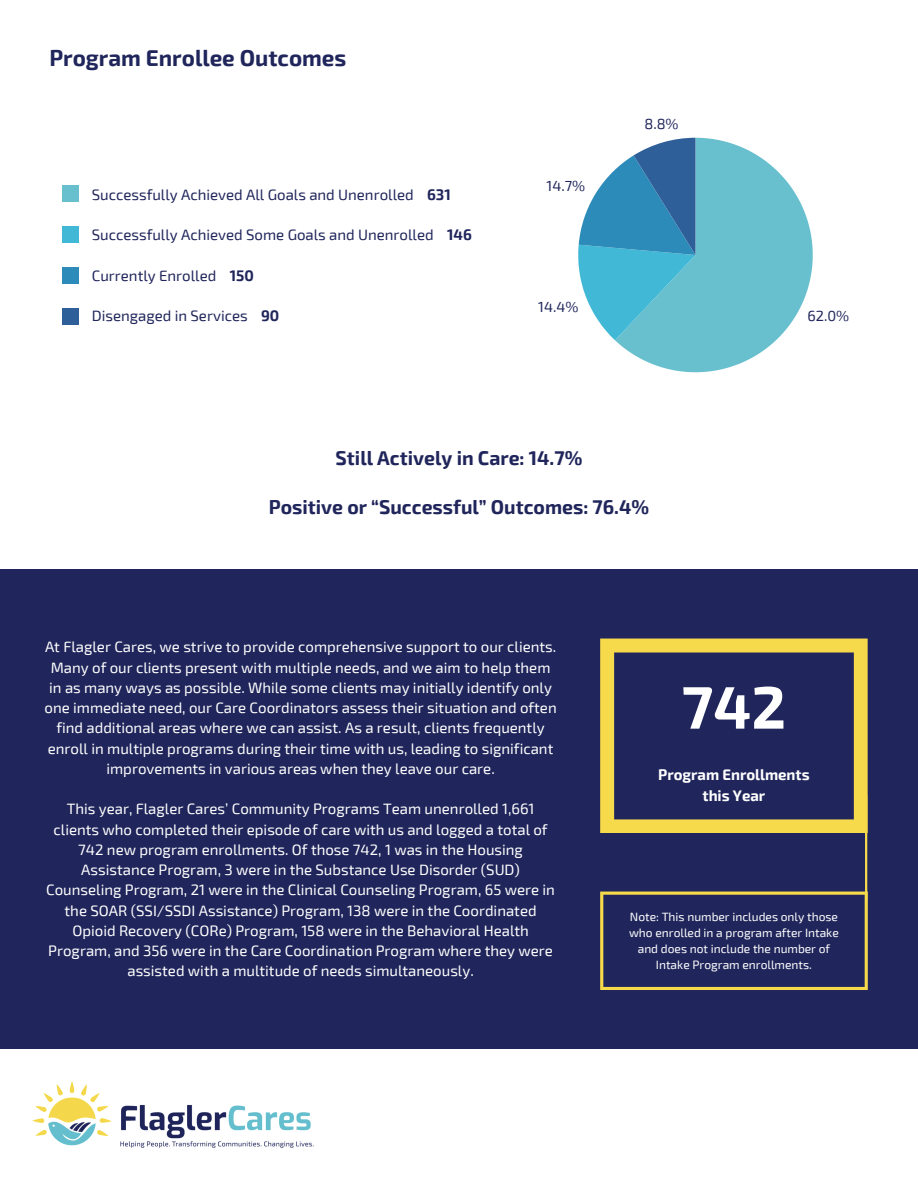
<style>
.page{position:relative;width:918px;height:1188px;background:#fff}
.page>*{position:absolute;margin:0;border:0;box-sizing:border-box;transform-origin:0 0}
.t1{font:700 60px "Exo 2";color:#fff}
.t2{font:700 22.5px "Exo 2";color:#20265b}
.t3{font:700 19.5px "Exo 2";color:#20265b}
.t4{font:15px/20.2px "Exo 2";color:#fff;text-align:center}
.t5{font:15px "Exo 2";color:#20265b}
.t6{font:700 15px/21px "Exo 2";color:#fff;text-align:center}
.t7{font:14.55px "Exo 2";color:#20265b}
.t8{font:12px/16px "Exo 2";color:#fff;text-align:center}
.s1{font-weight:700}
</style>
<div class="page">
<div style="left:0;top:569px;width:918px;height:479px;background:#20265b"></div>
<img style="left:32px;top:1081px;width:282px;height:67px">
<svg style="left:615px;top:138px;width:198px;height:234px;fill:#68c0cf"></svg>
<svg style="left:578px;top:138px;width:117px;height:202px"></svg>
<div style="left:62px;top:186px;width:16px;height:16px;background:#68c0cf"></div>
<div style="left:62px;top:226px;width:16px;height:17px;background:#41b8d5"></div>
<div style="left:62px;top:267px;width:16px;height:16px;background:#2d8bba"></div>
<div style="left:62px;top:308px;width:16px;height:16px;background:#2f5f98"></div>
<svg style="left:600px;top:892px;width:268px;height:98px"></svg>
<hr style="left:865px;top:795px;width:2px;height:104px;background:#f7da4b">
<svg style="left:600px;top:639px;width:268px;height:194px"></svg>
<h5 class="t2" style="left:49px;top:43px;width:299px">Program Enrollee Outcomes</h5>
<h5 class="t5" style="left:92px;top:185px;width:361px">Successfully Achieved All Goals and Unenrolled <span class="s1">631</span></h5>
<h5 class="t5" style="left:92px;top:225px;width:382px">Successfully Achieved Some Goals and Unenrolled <span class="s1">146</span></h5>
<h3 class="t5" style="left:92px;top:266px;width:164px">Currently Enrolled <span class="s1">150</span></h3>
<h3 class="t5" style="left:92px;top:306px;width:189px">Disengaged in Services <span class="s1">90</span></h3>
<h5 class="t7" style="left:547px;top:177px;width:40px">14.7%</h5>
<p class="t7" style="left:538px;top:297px;width:42px">14.4%</p>
<h5 class="t7" style="left:644px;top:115px;width:36px">8.8%</h5>
<h5 class="t3" style="left:336px;top:445px;width:248px">Still Actively in Care: 14.7%</h5>
<h5 class="t3" style="left:269px;top:494px;width:382px">Positive or “Successful” Outcomes: 76.4%</h5>
<h5 class="t7" style="left:807px;top:306px;width:43px">62.0%</h5>
<h5 class="t4" style="left:45px;top:636px;width:514px">At Flagler Cares, we strive to provide comprehensive support to our clients.<br>Many of our clients present with multiple needs, and we aim to help them in as many ways as possible. While some clients may initially identify only one immediate need, our Care Coordinators assess their situation and often find additional areas where we can assist. As a result, clients frequently enroll in multiple programs during their time with us, leading to significant improvements in various areas when they leave our care.</h5>
<h5 class="t4" style="left:46px;top:798px;width:510px">This year, Flagler Cares’ Community Programs Team unenrolled 1,661 clients who completed their episode of care with us and logged a total of 742 new program enrollments. Of those 742, 1 was in the Housing Assistance Program, 3 were in the Substance Use Disorder (SUD)<br>Counseling Program, 21 were in the Clinical Counseling Program, 65 were in the SOAR (SSI/SSDI Assistance) Program, 138 were in the Coordinated Opioid Recovery (CORe) Program, 158 were in the Behavioral Health Program, and 356 were in the Care Coordination Program where they were assisted with a multitude of needs simultaneously.</h5>
<h4 class="t1" style="left:682px;top:668px;width:106px">742</h4>
<p class="t6" style="left:658px;top:763px;width:153px">Program Enrollments this Year</p>
<h1 class="t8" style="left:629px;top:908px;width:211px">Note: This number includes only those who enrolled in a program after Intake and does not include the number of Intake Program enrollments.</h1>
</div>
